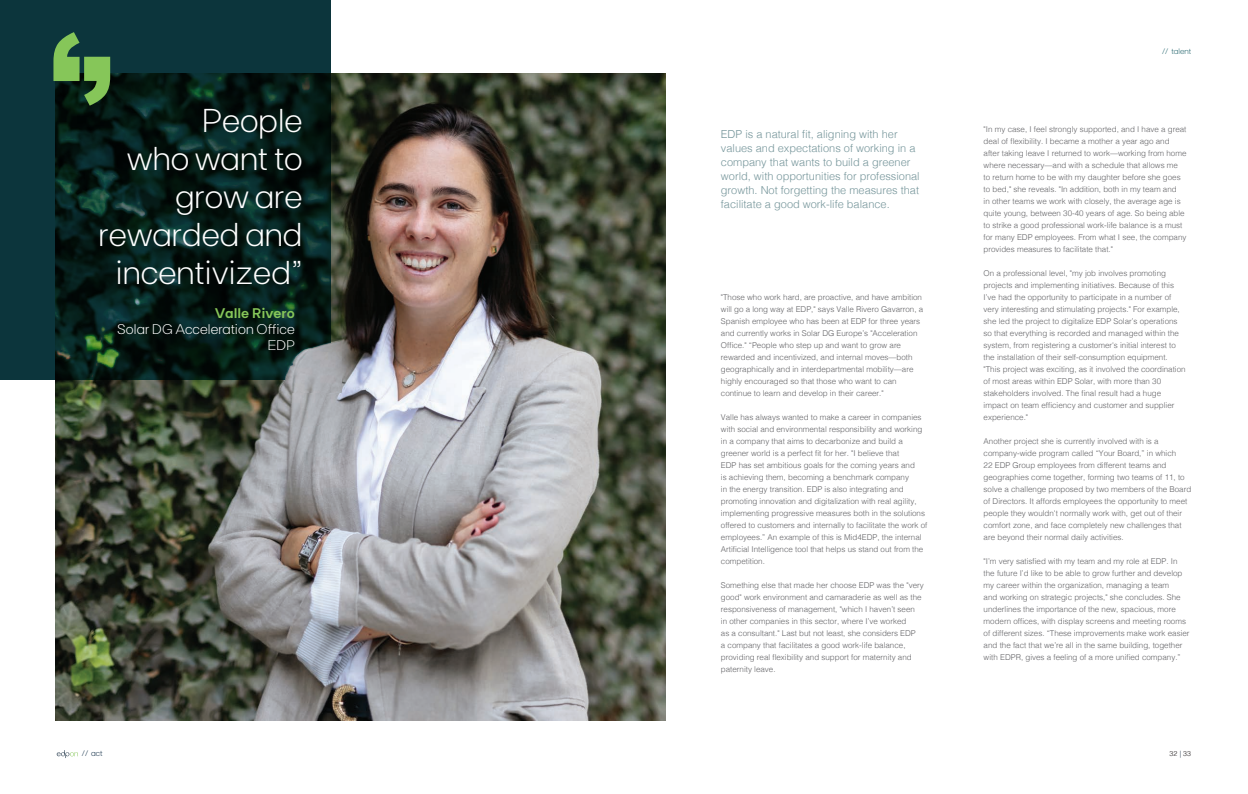
<style>
.page{position:relative;width:1248px;height:794px;background:#fff}
.page>*{position:absolute;margin:0;border:0;box-sizing:border-box;transform-origin:0 0}
.Título1{font:300 33px/38px "FT Base";color:#fff;text-align:center}
.Txt_Caixa{font:300 14px "FT Base";letter-spacing:.005em;color:#fff}
.Txt_Caixa-2{font:600 14px "FT Base";letter-spacing:-.005em;color:#86c659}
.Entrada1{font:300 11px/14px "Helvetica";color:#75959a}
.Txt_caixa1{font:300 8px/12px "Helvetica";color:#636366}
.t1{font:300 8px "FT Base";color:#1f626a}
.t2{font:300 8px "FT Base";color:#0f2c45}
.t3{font:300 7px "Helvetica";color:#231f20}
.s1{color:#374a5b}
</style>
<div class="page">
<svg style="left:57px;top:750px;width:21px;height:8px"></svg>
<img style="left:56px;top:74px;width:609px;height:646px">
<svg style="left:0;top:0;width:331px;height:380px;background:#082524"></svg>
<svg style="left:53px;top:32px;width:57px;height:74px;background:#42703e"></svg>
<img style="left:236px;top:315px;width:106px;height:77px">
<p class="Título1" style="left:202px;top:101px;width:102px">People</p>
<p class="Título1" style="left:127px;top:139px;width:177px">who want to</p>
<p class="Título1" style="left:175px;top:177px;width:129px">grow are</p>
<p class="Título1" style="left:99px;top:215px;width:205px">rewarded and incentivized”</p>
<p class="Txt_Caixa-2" style="left:215px;top:305px;width:81px">Valle Rivero</p>
<p class="Txt_Caixa" style="left:117px;top:321px;width:179px">Solar DG Acceleration Office</p>
<p class="Txt_Caixa" style="left:268px;top:337px;width:28px">EDP</p>
<p class="Entrada1" style="left:720px;top:127px;width:200px">EDP is a natural fit, aligning with her values and expectations of working in a company that wants to build a greener world, with opportunities for professional growth. Not forgetting the measures that facilitate a good work-life balance.</p>
<p class="Txt_caixa1" style="left:720px;top:291px;width:204px">"Those who work hard, are proactive, and have ambition will go a long way at EDP," says Valle Rivero Gavarron, a Spanish employee who has been at EDP for three years and currently works in Solar DG Europe’s "Acceleration Office." “People who step up and want to grow are rewarded and incentivized, and internal moves—both geographically and in interdepartmental mobility—are highly encouraged so that those who want to can continue to learn and develop in their career."</p>
<p class="Txt_caixa1" style="left:720px;top:411px;width:208px">Valle has always wanted to make a career in companies with social and environmental responsibility and working in a company that aims to decarbonize and build a greener world is a perfect fit for her. "I believe that<br>EDP has set ambitious goals for the coming years and<br>is achieving them, becoming a benchmark company<br>in the energy transition. EDP is also integrating and promoting innovation and digitalization with real agility, implementing progressive measures both in the solutions offered to customers and internally to facilitate the work of employees.” An example of this is Mid4EDP, the internal Artificial Intelligence tool that helps us stand out from the competition.</p>
<p class="Txt_caixa1" style="left:720px;top:579px;width:204px">Something else that made her choose EDP was the "very good" work environment and camaraderie as well as the responsiveness of management, "which I haven’t seen<br>in other companies in this sector, where I’ve worked<br>as a consultant." Last but not least, she considers EDP<br>a company that facilitates a good work-life balance, providing real flexibility and support for maternity and paternity leave.</p>
<p class="t1" style="left:1161px;top:47px;width:31px">// talent</p>
<p class="Txt_caixa1" style="left:983px;top:123px;width:204px">"In my case, I feel strongly supported, and I have a great deal of flexibility. I became a mother a year ago and after taking leave I returned to work—working from home where necessary—and with a schedule that allows me to return home to be with my daughter before she goes to bed," she reveals. "In addition, both in my team and<br>in other teams we work with closely, the average age is quite young, between 30-40 years of age. So being able to strike a good professional work-life balance is a must for many EDP employees. From what I see, the company provides measures to facilitate that."</p>
<p class="Txt_caixa1" style="left:983px;top:267px;width:203px">On a professional level, "my job involves promoting projects and implementing initiatives. Because of this I’ve had the opportunity to participate in a number of very interesting and stimulating projects." For example, she led the project to digitalize EDP Solar’s operations so that everything is recorded and managed within the system, from registering a customer's initial interest to the installation of their self-consumption equipment. "This project was exciting, as it involved the coordination of most areas within EDP Solar, with more than 30 stakeholders involved. The final result had a huge impact on team efficiency and customer and supplier experience."</p>
<p class="Txt_caixa1" style="left:983px;top:435px;width:209px">Another project she is currently involved with is a company-wide program called “Your Board,” in which<br>22 EDP Group employees from different teams and geographies come together, forming two teams of 11, to solve a challenge proposed by two members of the Board of Directors. It affords employees the opportunity to meet people they wouldn't normally work with, get out of their comfort zone, and face completely new challenges that are beyond their normal daily activities.</p>
<p class="Txt_caixa1" style="left:983px;top:555px;width:207px">"I’m very satisfied with my team and my role at EDP. In the future I’d like to be able to grow further and develop my career within the organization, managing a team<br>and working on strategic projects," she concludes. She underlines the importance of the new, spacious, more modern offices, with display screens and meeting rooms of different sizes. “These improvements make work easier and the fact that we’re all in the same building, together with EDPR, gives a feeling of a more unified company.”</p>
<p class="t2" style="left:82px;top:749px;width:22px">// act</p>
<p class="t3" style="left:1169px;top:748px;width:23px">32 <span class="s1">|</span> 33</p>
</div>
